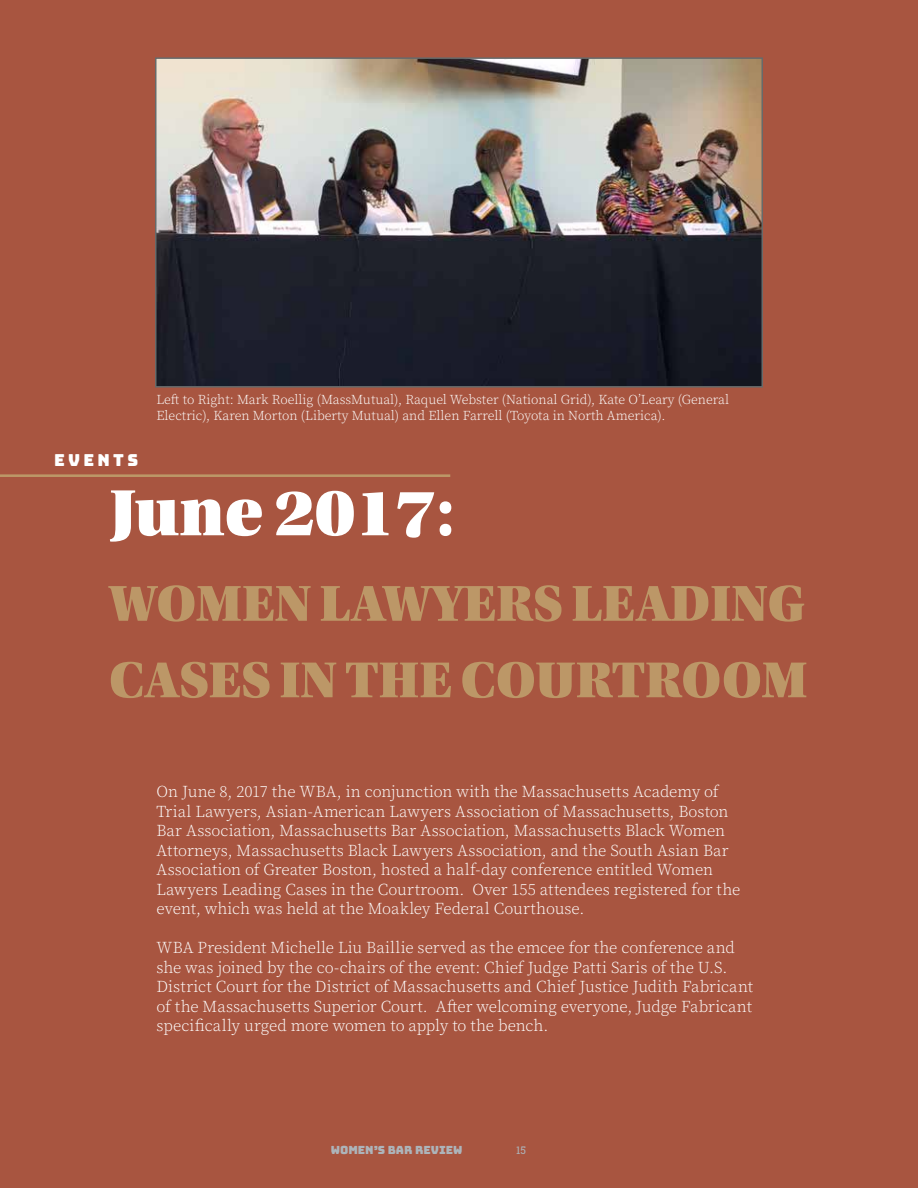
<style>
.page{position:relative;width:918px;height:1188px;background:#a85540}
.page>*{position:absolute;margin:0;border:0;box-sizing:border-box;transform-origin:0 0}
.t1{font:69px "Utopia Std Black Headline";color:#fff}
.t2{font:53.4px/76.5px "Utopia Std Black Headline";letter-spacing:.01em;color:#bc9767}
.t3{font:300 16.5px/19.5px "Source Serif Pro";color:#fff}
.t4{font:16.5px "Bungee";letter-spacing:.2em;color:#fff}
.t5{font:300 13.5px/16.2px "Source Serif Pro";color:#fff}
.t6{font:11.25px "Bungee";color:#adb4ba}
.t7{font:10.5px "Roboto Slab";color:#adb4ba}
</style>
<div class="page">
<img style="left:158px;top:60px;width:602px;height:325px">
<div style="left:155px;top:57px;width:608px;height:331px;border:2px solid #676a6a"></div>
<hr style="left:0;top:474px;width:450px;height:3px;background:#bc9767">
<p class="t5" style="left:156px;top:391px;width:574px">Left to Right: Mark Roellig (MassMutual), Raquel Webster (National Grid), Kate O’Leary (General<br>Electric), Karen Morton (Liberty Mutual) and Ellen Farrell (Toyota in North America).</p>
<p class="t4" style="left:54px;top:451px;width:86px">EVENTS</p>
<h1 class="t1" style="left:109px;top:477px;width:347px">June 2017:</h1>
<h2 class="t2" style="left:110px;top:566px;width:699px">WOMEN LAWYERS LEADING<br>CASES IN THE COURTROOM</h2>
<p class="t3" style="left:156px;top:782px;width:585px">On June 8, 2017 the WBA, in conjunction with the Massachusetts Academy of Trial Lawyers, Asian-American Lawyers Association of Massachusetts, Boston Bar Association, Massachusetts Bar Association, Massachusetts Black Women Attorneys, Massachusetts Black Lawyers Association, and the South Asian Bar Association of Greater Boston, hosted a half-day conference entitled Women Lawyers Leading Cases in the Courtroom. Over 155 attendees registered for the event, which was held at the Moakley Federal Courthouse.</p>
<p class="t3" style="left:156px;top:938px;width:598px">WBA President Michelle Liu Baillie served as the emcee for the conference and she was joined by the co-chairs of the event: Chief Judge Patti Saris of the U.S.<br>District Court for the District of Massachusetts and Chief Justice Judith Fabricant of the Massachusetts Superior Court. After welcoming everyone, Judge Fabricant specifically urged more women to apply to the bench.</p>
<p class="t6" style="left:331px;top:1144px;width:133px">WOMEN’S BAR REVIEW</p>
<p class="t7" style="left:516px;top:1143px;width:11px">15</p>
</div>
